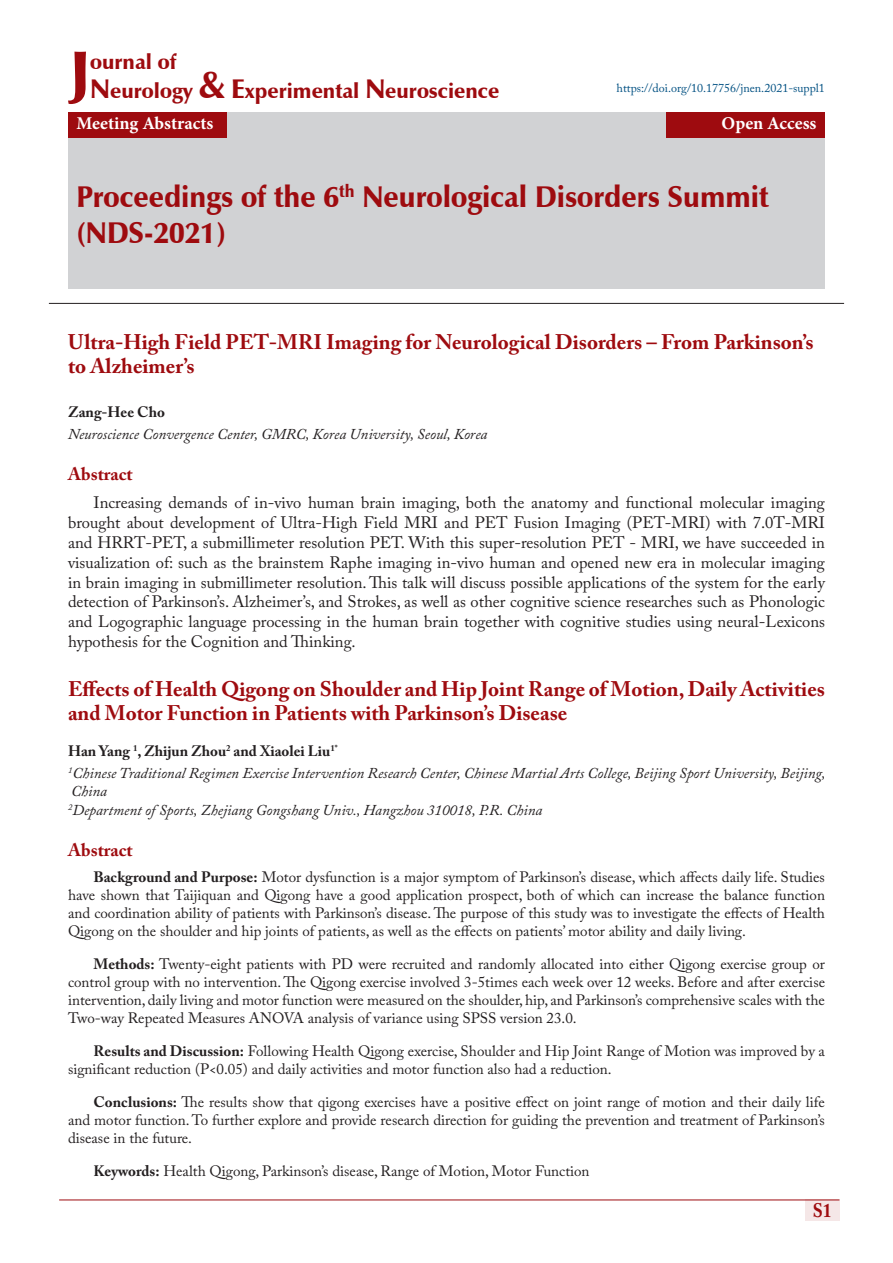
<style>
.page{position:relative;width:893px;height:1263px;background:#fff}
.page>*{position:absolute;margin:0;border:0;box-sizing:border-box;transform-origin:0 0}
.t1{font:900 62.1px "Zapf Humanist 601 BT";color:#9e0b0f}
.t2{font:900 30px/36px "Zapf Humanist 601 BT";color:#9e0b0f;scale:.95 1}
.Heading{font:700 21px/24px "Adobe Caslon Pro";color:#9e0b0f}
.t3{font:900 21px/29.4px "Zapf Humanist 601 BT";color:#9e0b0f}
.t4{font:700 19.5px "Adobe Caslon Pro";color:#9e0b0f;scale:.9 1}
.t5{font:700 18px "Minion Pro";color:#fff}
.Heading-2{font:700 18px "Adobe Caslon Pro";color:#9e0b0f}
.ListParagraph{font:16.5px/19.8px "Adobe Caslon Pro";color:#231f20;text-align:justify}
._8__Conference_Body{font:15px/18px "Adobe Caslon Pro";color:#231f20;text-align:justify}
.ListParagraph-2{font:15px/18px "Adobe Caslon Pro";color:#231f20;text-align:justify}
.Affiliation{font:italic 15px/18px "Adobe Caslon Pro";color:#231f20}
._4__Conference_Autho{font:italic 15px "Adobe Caslon Pro";color:#231f20}
.AuthorName{font:700 15px "Adobe Caslon Pro";color:#231f20}
.t6{font:12px "Adobe Caslon Pro";color:#005082}
.s1{font-size:27px}
.s2{font-size:37.5px}
.s3{font-weight:700}
</style>
<div class="page">
<div style="left:805px;top:1199px;width:34px;height:22px;background:#f5e7e7"></div>
<hr style="left:59px;top:1199px;width:780px;height:1px;background:#9e0b0f">
<div style="left:68px;top:112px;width:757px;height:177px;background:#d1d2d4"></div>
<div style="left:68px;top:112px;width:159px;height:26px;background:#9e0b0f"></div>
<div style="left:666px;top:112px;width:159px;height:26px;background:#9e0b0f"></div>
<hr style="left:49px;top:303px;width:795px;height:1px;background:#231f20">
<p class="t1" style="left:70px;top:34px;width:22px">J</p>
<p class="t3" style="left:90px;top:47px;width:410px">ournal of<br><span class="s1">N</span>eurology <span class="s2">&amp;</span> <span class="s1">E</span>xperimental <span class="s1">N</span>euroscience</p>
<p class="t6" style="left:617px;top:81px;width:210px">https://doi.org/10.17756/jnen.2021-suppl1</p>
<p class="t5" style="left:77px;top:111px;width:138px">Meeting Abstracts</p>
<p class="t5" style="left:721px;top:111px;width:96px">Open Access</p>
<p class="t2" style="left:77px;top:179px;width:730px">Proceedings of the 6<sup>th</sup> Neurological Disorders Summit (NDS-2021)</p>
<p class="Heading" style="left:68px;top:330px;width:747px">Ultra-High Field PET-MRI Imaging for Neurological Disorders – From Parkinson’s to Alzheimer’s</p>
<p class="AuthorName" style="left:68px;top:403px;width:98px">Zang-Hee Cho</p>
<p class="Affiliation" style="left:68px;top:425px;width:421px">Neuroscience Convergence Center, GMRC, Korea University, Seoul, Korea</p>
<p class="Heading-2" style="left:68px;top:463px;width:66px">Abstract</p>
<p class="ListParagraph" style="left:68px;top:493px;width:758px;text-indent:26px">Increasing demands of in-vivo human brain imaging, both the anatomy and functional molecular imaging brought about development of Ultra-High Field MRI and PET Fusion Imaging (PET-MRI) with 7.0T-MRI and HRRT-PET, a submillimeter resolution PET. With this super-resolution PET - MRI, we have succeeded in visualization of: such as the brainstem Raphe imaging in-vivo human and opened new era in molecular imaging in brain imaging in submillimeter resolution. This talk will discuss possible applications of the system for the early detection of Parkinson’s. Alzheimer’s, and Strokes, as well as other cognitive science researches such as Phonologic and Logographic language processing in the human brain together with cognitive studies using neural-Lexicons hypothesis for the Cognition and Thinking.</p>
<p class="Heading" style="left:68px;top:677px;width:758px">Effects of Health Qigong on Shoulder and Hip Joint Range of Motion, Daily Activities and Motor Function in Patients with Parkinson’s Disease</p>
<p class="AuthorName" style="left:68px;top:741px;width:271px">Han Yang <sup>1</sup>, Zhijun Zhou<sup>2</sup> and Xiaolei Liu<sup>1*</sup></p>
<p class="Affiliation" style="left:68px;top:763px;width:759px"><sup>1</sup>Chinese Traditional Regimen Exercise Intervention Research Center, Chinese Martial Arts College, Beijing Sport University, Beijing,<br>China</p>
<p class="_4__Conference_Autho" style="left:68px;top:801px;width:476px"><sup>2</sup>Department of Sports, Zhejiang Gongshang Univ., Hangzhou 310018, P.R. China</p>
<p class="Heading-2" style="left:68px;top:839px;width:66px">Abstract</p>
<p class="ListParagraph-2" style="left:68px;top:868px;width:758px;text-indent:26px"><span class="s3">Background and Purpose:</span> Motor dysfunction is a major symptom of Parkinson’s disease, which affects daily life. Studies have shown that Taijiquan and Qigong have a good application prospect, both of which can increase the balance function and coordination ability of patients with Parkinson’s disease. The purpose of this study was to investigate the effects of Health Qigong on the shoulder and hip joints of patients, as well as the effects on patients’ motor ability and daily living.</p>
<p class="_8__Conference_Body" style="left:68px;top:955px;width:758px;text-indent:26px"><span class="s3">Methods:</span> Twenty-eight patients with PD were recruited and randomly allocated into either Qigong exercise group or control group with no intervention. The Qigong exercise involved 3-5times each week over 12 weeks. Before and after exercise intervention, daily living and motor function were measured on the shoulder, hip, and Parkinson’s comprehensive scales with the Two-way Repeated Measures ANOVA analysis of variance using SPSS version 23.0.</p>
<p class="_8__Conference_Body" style="left:68px;top:1042px;width:758px;text-indent:26px"><span class="s3">Results and Discussion:</span> Following Health Qigong exercise, Shoulder and Hip Joint Range of Motion was improved by a significant reduction (P&lt;0.05) and daily activities and motor function also had a reduction.</p>
<p class="_8__Conference_Body" style="left:68px;top:1093px;width:758px;text-indent:26px"><span class="s3">Conclusions:</span> The results show that qigong exercises have a positive effect on joint range of motion and their daily life and motor function. To further explore and provide research direction for guiding the prevention and treatment of Parkinson’s disease in the future.</p>
<p class="ListParagraph-2" style="left:94px;top:1162px;width:497px"><span class="s3">Keywords:</span> Health Qigong, Parkinson’s disease, Range of Motion, Motor Function</p>
<h3 class="t4" style="left:813px;top:1199px;width:22px">S1</h3>
</div>
